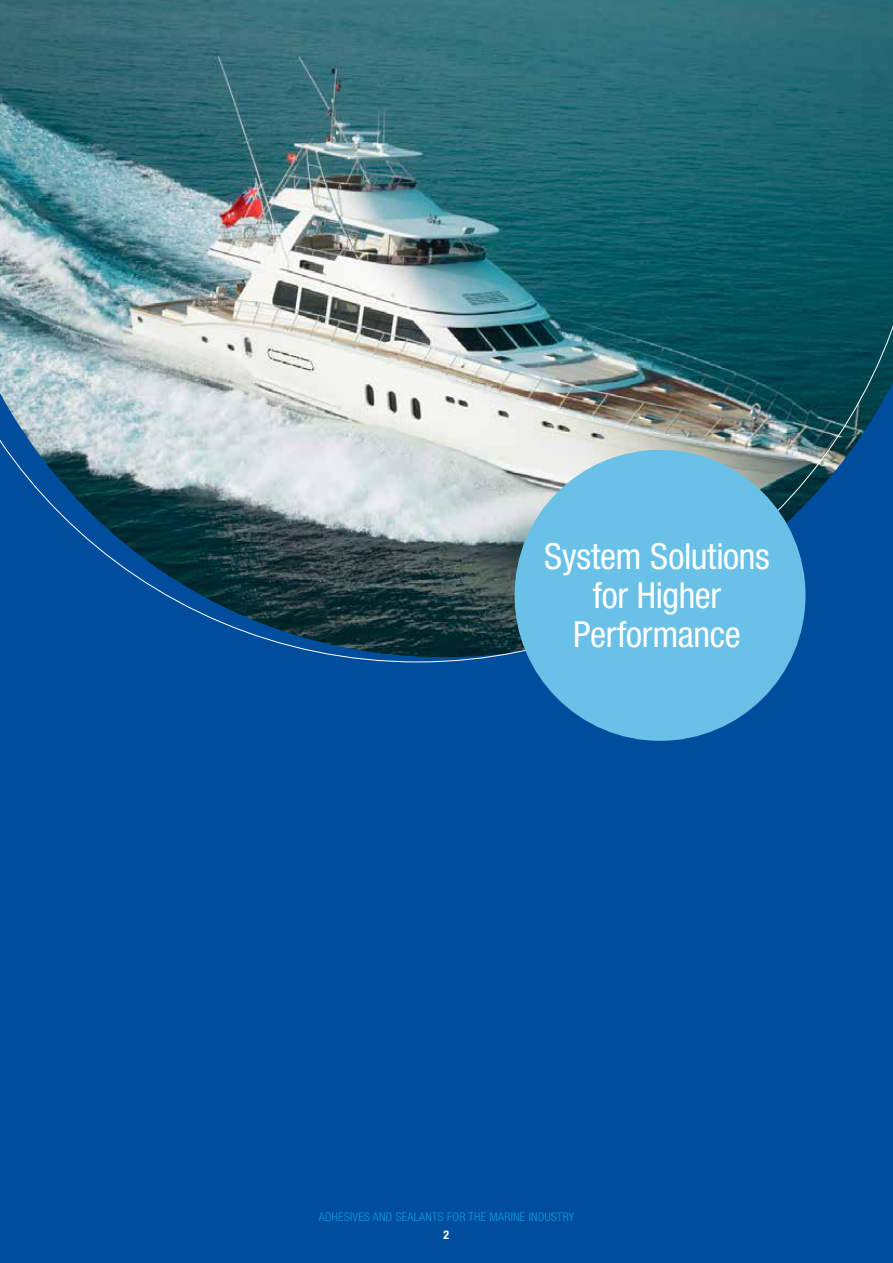
<style>
.page{position:relative;width:893px;height:1263px;background:#004d9d}
.page>*{position:absolute;margin:0;border:0;box-sizing:border-box;transform-origin:0 0}
.t1{font:condensed 36px/39px "Helvetica Neue LT Std";letter-spacing:-.01em;color:#fff;text-align:center}
.t2{font:300 condensed 12px "Helvetica Neue LT Std";letter-spacing:.025em;color:#009fe3}
.t3{font:700 condensed 12px "Helvetica Neue LT Std";color:#fff}
</style>
<div class="page">
<img style="left:0;top:0;width:893px;height:662px">
<div style="left:514px;top:450px;width:291px;height:291px;background:#69c1e8;border-radius:50%"></div>
<h1 class="t1" style="left:544px;top:537px;width:227px">System Solutions for Higher<br>Performance</h1>
<p class="t2" style="left:319px;top:1209px;width:257px">ADHESIVES AND SEALANTS FOR THE MARINE INDUSTRY</p>
<p class="t3" style="left:444px;top:1227px;width:7px">2</p>
</div>
